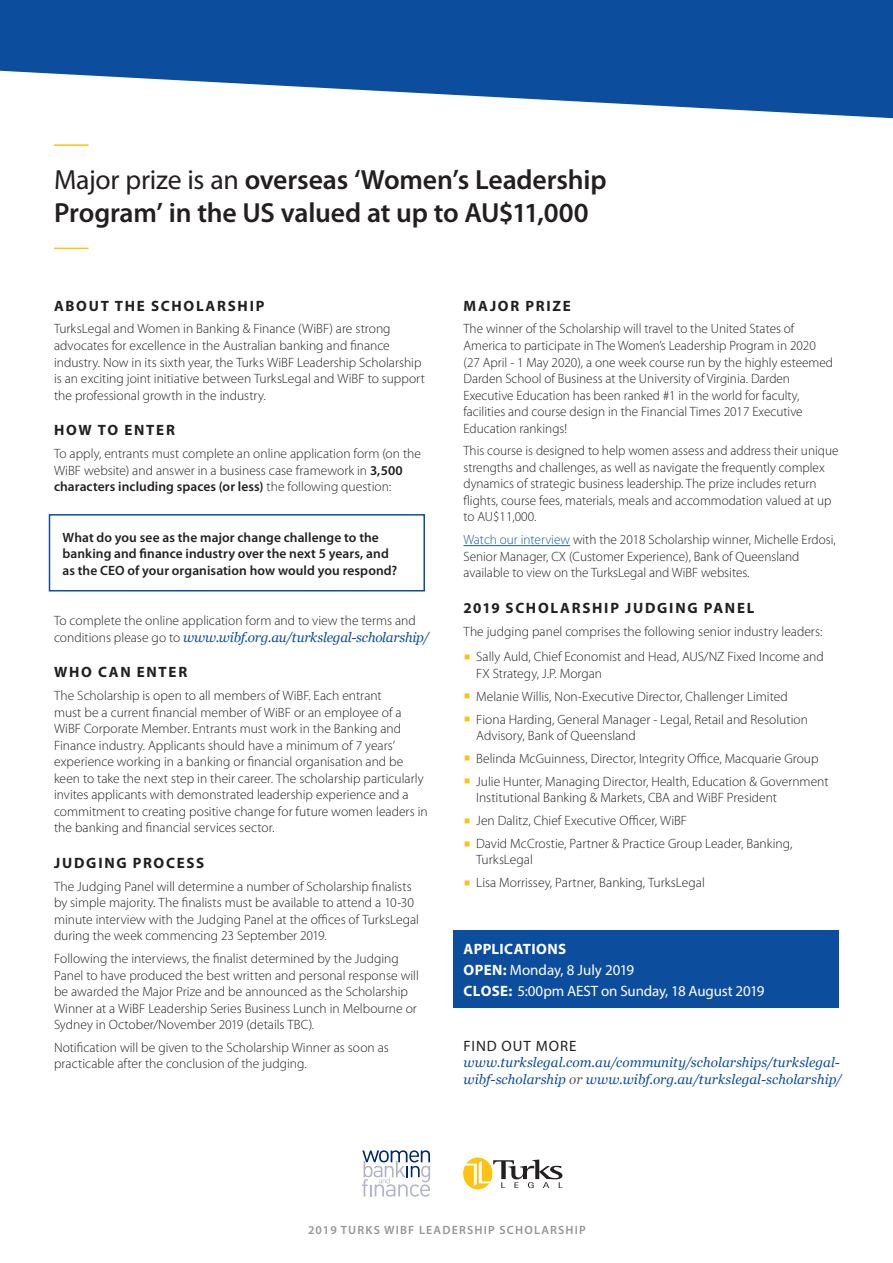
<style>
.page{position:relative;width:893px;height:1263px;background:#fff}
.page>*{position:absolute;margin:0;border:0;box-sizing:border-box;transform-origin:0 0}
.Sub_Heading{font:600 27.75px/33px "Myriad Pro";letter-spacing:-.01em;color:#231f20}
.Sub_Heading-2{font:700 15px "Myriad Pro";letter-spacing:.115em;color:#231f20}
.Sub_Heading-3{font:15px/21px "Myriad Pro";letter-spacing:-.01em;color:#fff}
.Sub_Heading-4{font:15px "Myriad Pro";letter-spacing:.065em;color:#231f20}
.Body_Copy{font:700 15px "Myriad Pro";letter-spacing:.12em;color:#231f20}
.Body_Copy-2{font:300 13.5px/16.5px "Myriad Pro";color:#231f20}
.Body_Copy-3{font:600 13.5px/16.5px "Myriad Pro";letter-spacing:.005em;color:#231f20}
.Sub_Heading-5{font:italic 13.5px/16.5px "Georgia";letter-spacing:.005em;color:#0d4d9e}
.t1{font:600 12px "Myriad Pro";letter-spacing:.1em;color:#939598}
.s1{font-weight:400}
.s2{font-weight:600}
.s3{font-family:"Georgia";font-weight:400;font-style:italic;color:#0d4d9e}
.s4{color:#175d9e}
.s5{color:#fec214}
.s6{font-weight:700}
.s7{color:#57585a}
</style>
<div class="page">
<div style="left:49px;top:514px;width:376px;height:77px;border:2px solid #0d4d9e"></div>
<svg style="left:362px;top:1150px;width:68px;height:46px"></svg>
<svg style="left:570px;top:101px;width:323px;height:17px"></svg>
<div style="left:453px;top:931px;width:386px;height:77px;background:#0d4d9e"></div>
<hr style="left:463px;top:545px;width:107px;height:1px;background:#175d9e">
<svg style="left:463px;top:1157px;width:100px;height:32px"></svg>
<hr style="left:54px;top:144px;width:34px;height:2px;background:#fec210">
<hr style="left:54px;top:248px;width:34px;height:1px;background:#fec210">
<svg style="left:0;top:0;width:893px;height:101px;background:#245da7"></svg>
<p class="Sub_Heading" style="left:54px;top:163px;width:554px"><span class="s1">Major prize is an</span> overseas ‘Women’s Leadership<br>Program’ in the US valued at up to AU$11,000</p>
<p class="Sub_Heading-2" style="left:54px;top:296px;width:212px">ABOUT THE SCHOLARSHIP</p>
<p class="Body_Copy-2" style="left:54px;top:321px;width:372px">TurksLegal and Women in Banking &amp; Finance (WiBF) are strong advocates for excellence in the Australian banking and finance industry. Now in its sixth year, the Turks WiBF Leadership Scholarship is an exciting joint initiative between TurksLegal and WiBF to support the professional growth in the industry.</p>
<p class="Sub_Heading-2" style="left:54px;top:420px;width:122px">HOW TO ENTER</p>
<p class="Body_Copy-2" style="left:54px;top:445px;width:369px">To apply, entrants must complete an online application form (on the<br>WiBF website) and answer in a business case framework in <span class="s2">3,500 characters including spaces (or less)</span> the following question:</p>
<p class="Body_Copy-3" style="left:63px;top:529px;width:336px">What do you see as the major change challenge to the banking and finance industry over the next 5 years, and as the CEO of your organisation how would you respond?</p>
<p class="Body_Copy-2" style="left:54px;top:612px;width:377px">To complete the online application form and to view the terms and conditions please go to <span class="s3">www.wibf.org.au/turkslegal-scholarship/</span></p>
<p class="Sub_Heading-2" style="left:54px;top:662px;width:135px">WHO CAN ENTER</p>
<p class="Body_Copy-2" style="left:54px;top:687px;width:375px">The Scholarship is open to all members of WiBF. Each entrant<br>must be a current financial member of WiBF or an employee of a WiBF Corporate Member. Entrants must work in the Banking and Finance industry. Applicants should have a minimum of 7 years’ experience working in a banking or financial organisation and be keen to take the next step in their career. The scholarship particularly invites applicants with demonstrated leadership experience and a commitment to creating positive change for future women leaders in the banking and financial services sector.</p>
<p class="Sub_Heading-2" style="left:54px;top:853px;width:152px">JUDGING PROCESS</p>
<p class="Body_Copy-2" style="left:54px;top:878px;width:367px">The Judging Panel will determine a number of Scholarship finalists by simple majority. The finalists must be available to attend a 10-30 minute interview with the Judging Panel at the offices of TurksLegal during the week commencing 23 September 2019.</p>
<p class="Body_Copy-2" style="left:54px;top:950px;width:366px">Following the interviews, the finalist determined by the Judging Panel to have produced the best written and personal response will be awarded the Major Prize and be announced as the Scholarship Winner at a WiBF Leadership Series Business Lunch in Melbourne or Sydney in October/November 2019 (details TBC).</p>
<p class="Body_Copy-2" style="left:54px;top:1039px;width:336px">Notification will be given to the Scholarship Winner as soon as practicable after the conclusion of the judging.</p>
<p class="Body_Copy" style="left:464px;top:296px;width:109px">MAJOR PRIZE</p>
<p class="Body_Copy-2" style="left:463px;top:321px;width:371px">The winner of the Scholarship will travel to the United States of America to participate in The Women’s Leadership Program in 2020 (27 April - 1 May 2020), a one week course run by the highly esteemed Darden School of Business at the University of Virginia. Darden Executive Education has been ranked #1 in the world for faculty, facilities and course design in the Financial Times 2017 Executive Education rankings!</p>
<p class="Body_Copy-2" style="left:463px;top:443px;width:376px">This course is designed to help women assess and address their unique strengths and challenges, as well as navigate the frequently complex dynamics of strategic business leadership. The prize includes return flights, course fees, materials, meals and accommodation valued at up to AU$11,000.</p>
<p class="Body_Copy-2" style="left:463px;top:532px;width:374px"><span class="s4">Watch our interview</span> with the 2018 Scholarship winner, Michelle Erdosi,<br>Senior Manager, CX (Customer Experience), Bank of Queensland available to view on the TurksLegal and WiBF websites.</p>
<p class="Sub_Heading-2" style="left:463px;top:598px;width:293px">2019 SCHOLARSHIP JUDGING PANEL</p>
<p class="Body_Copy-2" style="left:463px;top:623px;width:360px">The judging panel comprises the following senior industry leaders:</p>
<p class="Body_Copy-2" style="left:476px;top:649px;width:349px;text-indent:-13px"><span class="s5">▪</span> Sally Auld, Chief Economist and Head, AUS/NZ Fixed Income and<br>FX Strategy, J.P. Morgan</p>
<p class="Body_Copy-2" style="left:463px;top:688px;width:326px"><span class="s5">▪</span> Melanie Willis, Non-Executive Director, Challenger Limited</p>
<p class="Body_Copy-2" style="left:476px;top:711px;width:333px;text-indent:-13px"><span class="s5">▪</span> Fiona Harding, General Manager - Legal, Retail and Resolution<br>Advisory, Bank of Queensland</p>
<p class="Body_Copy-2" style="left:463px;top:750px;width:356px"><span class="s5">▪</span> Belinda McGuinness, Director, Integrity Office, Macquarie Group</p>
<p class="Body_Copy-2" style="left:476px;top:773px;width:354px;text-indent:-13px"><span class="s5">▪</span> Julie Hunter, Managing Director, Health, Education &amp; Government<br>Institutional Banking &amp; Markets, CBA and WiBF President</p>
<p class="Body_Copy-2" style="left:463px;top:812px;width:225px"><span class="s5">▪</span> Jen Dalitz, Chief Executive Officer, WiBF</p>
<p class="Body_Copy-2" style="left:476px;top:836px;width:318px;text-indent:-13px"><span class="s5">▪</span> David McCrostie, Partner &amp; Practice Group Leader, Banking,<br>TurksLegal</p>
<p class="Body_Copy-2" style="left:463px;top:875px;width:243px"><span class="s5">▪</span> Lisa Morrissey, Partner, Banking, TurksLegal</p>
<p class="Sub_Heading-3" style="left:464px;top:938px;width:302px"><span class="s6">APPLICATIONS<br>OPEN:</span> Monday, 8 July 2019<br><span class="s6">CLOSE:</span> 5:00pm AEST on Sunday, 18 August 2019</p>
<p class="Sub_Heading-4" style="left:464px;top:1036px;width:114px">FIND OUT MORE</p>
<p class="Sub_Heading-5" style="left:463px;top:1054px;width:380px">www.turkslegal.com.au/community/scholarships/turkslegal&shy;wibf-scholarship <span class="s7">or</span> www.wibf.org.au/turkslegal-scholarship/</p>
<p class="t1" style="left:308px;top:1224px;width:279px">2019 TURKS WIBF LEADERSHIP SCHOLARSHIP</p>
</div>
